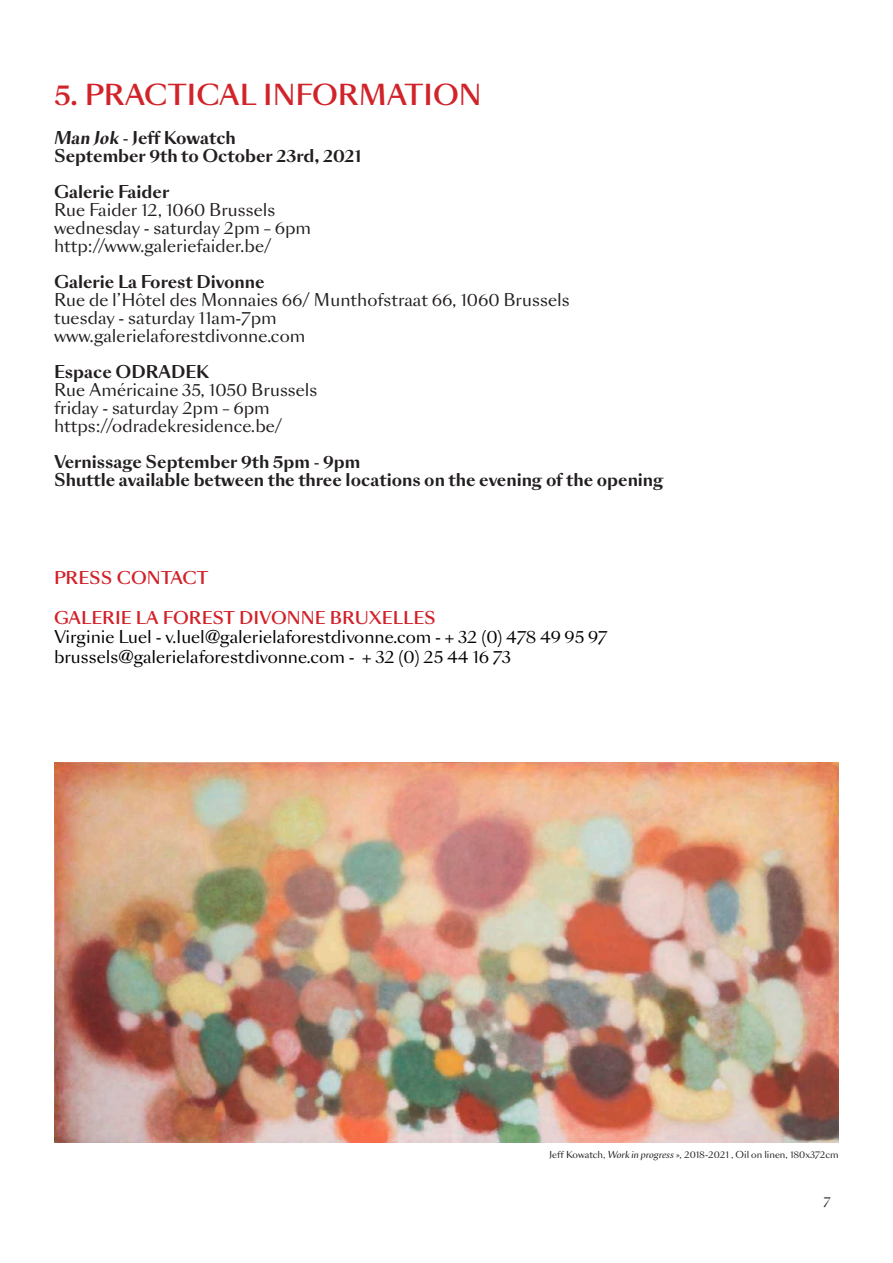
<style>
.page{position:relative;width:893px;height:1263px;background:#fff}
.page>*{position:absolute;margin:0;border:0;box-sizing:border-box;transform-origin:0 0}
.t1{font:500 27px "Sang Bleu Sans";color:#d1232a}
.t2{font:16.5px/18px "Sang Bleu Sans";color:#231f20}
.t3{font:700 16.5px/18px "Sang Bleu Sans";color:#231f20}
.t4{font:16.5px/19.8px "Sang Bleu Sans";color:#000001}
.t5{font:500 16.5px "Sang Bleu Sans";color:#d22229}
.t6{font:12px "Sang Bleu Sans";color:#231f20}
.t7{font:9px "Sang Bleu Sans";color:#231f20}
.s1{font-style:italic}
</style>
<div class="page">
<img style="left:54px;top:762px;width:785px;height:381px">
<h1 class="t1" style="left:54px;top:77px;width:429px">5. PRACTICAL INFORMATION</h1>
<p class="t3" style="left:54px;top:129px;width:309px"><span class="s1">Man Jok</span> - Jeff Kowatch<br>September 9th to October 23rd, 2021</p>
<p class="t3" style="left:54px;top:183px;width:117px">Galerie Faider</p>
<p class="t2" style="left:54px;top:201px;width:259px">Rue Faider 12, 1060 Brussels wednesday - saturday 2pm – 6pm http://www.galeriefaider.be/</p>
<p class="t3" style="left:54px;top:273px;width:212px">Galerie La Forest Divonne</p>
<p class="t2" style="left:54px;top:291px;width:517px">Rue de l’Hôtel des Monnaies 66/ Munthofstraat 66, 1060 Brussels tuesday - saturday 11am-7pm<br>www.galerielaforestdivonne.com</p>
<p class="t3" style="left:54px;top:363px;width:157px">Espace ODRADEK</p>
<p class="t2" style="left:54px;top:381px;width:265px">Rue Américaine 35, 1050 Brussels friday - saturday 2pm – 6pm https://odradekresidence.be/</p>
<p class="t3" style="left:54px;top:453px;width:611px">Vernissage September 9th 5pm - 9pm<br>Shuttle available between the three locations on the evening of the opening</p>
<p class="t5" style="left:54px;top:567px;width:156px">PRESS CONTACT</p>
<p class="t5" style="left:54px;top:607px;width:383px">GALERIE LA FOREST DIVONNE BRUXELLES</p>
<p class="t4" style="left:54px;top:627px;width:555px">Virginie Luel - v.luel@galerielaforestdivonne.com - + 32 (0) 478 49 95 97 brussels@galerielaforestdivonne.com - + 32 (0) 25 44 16 73</p>
<p class="t7" style="left:549px;top:1148px;width:291px">Jeff Kowatch, <span class="s1">Work in progress »,</span> 2018-2021 , Oil on linen, 180x372cm</p>
<p class="t6" style="left:824px;top:1194px;width:8px">7</p>
</div>
